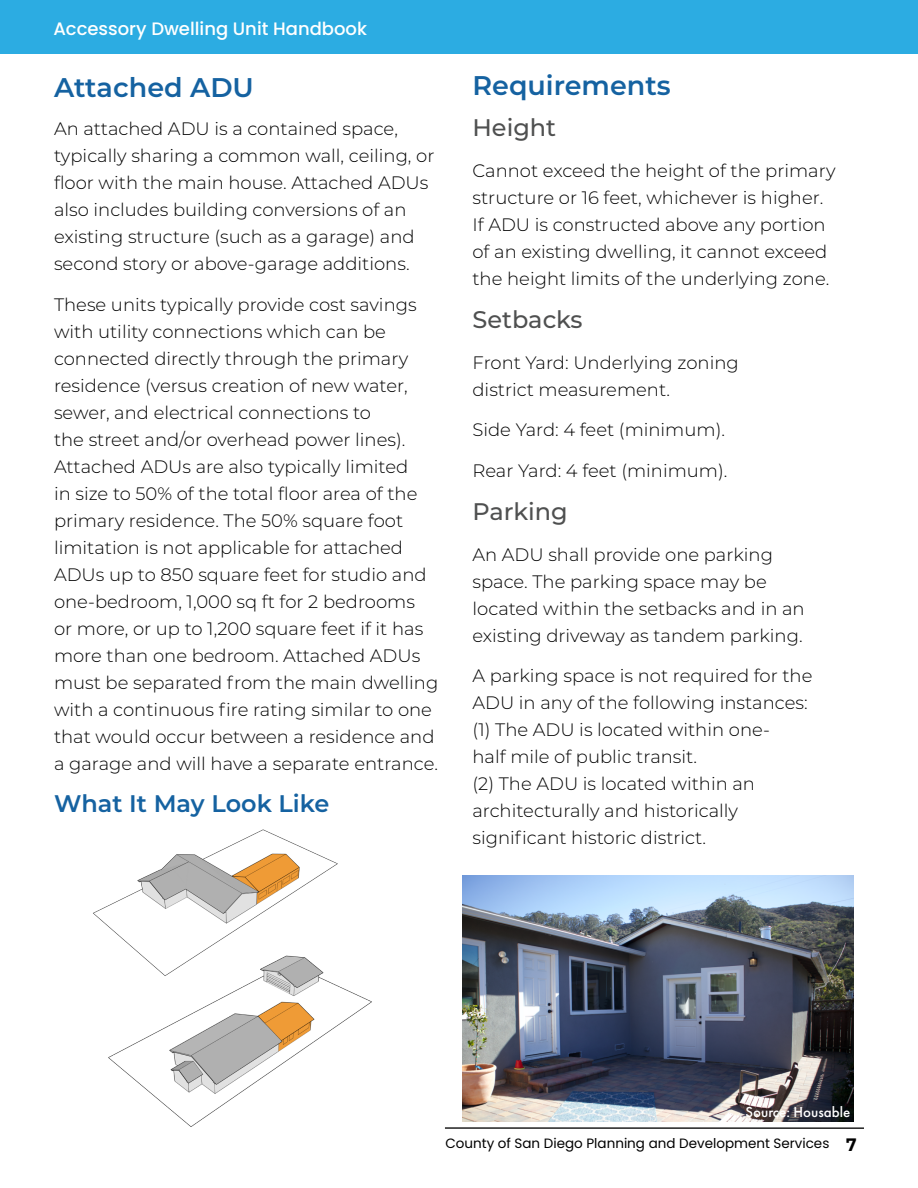
<style>
.page{position:relative;width:918px;height:1188px;background:#fff}
.page>*{position:absolute;margin:0;border:0;box-sizing:border-box;transform-origin:0 0}
.t1{font:600 27px "Montserrat";color:#1562a1}
.t2{font:500 24px "Montserrat";color:#4f5050}
.t3{font:600 24px "Montserrat";color:#1562a1}
.t4{font:300 18px/27px "Montserrat";color:#000}
.t5{font:500 18px "Poppins";color:#fff}
.t6{font:500 15px "Futura PT";color:#fff}
.t7{font:13.5px "Poppins";color:#000}
.s1{font-family:"Montserrat";font-weight:700;font-size:18px}
</style>
<div class="page">
<hr style="left:445px;top:1127px;width:419px;height:2px;background:#000">
<div style="left:0;top:0;width:918px;height:54px;background:#2cace2"></div>
<img style="left:462px;top:876px;width:392px;height:246px">
<img style="left:93px;top:829px;width:245px;height:91px">
<img style="left:100px;top:920px;width:272px;height:207px">
<p class="t5" style="left:53px;top:19px;width:315px">Accessory Dwelling Unit Handbook</p>
<h1 class="t1" style="left:54px;top:69px;width:201px">Attached ADU</h1>
<p class="t4" style="left:54px;top:115px;width:382px">An attached ADU is a contained space, typically sharing a common wall, ceiling, or floor with the main house. Attached ADUs also includes building conversions of an existing structure (such as a garage) and second story or above-garage additions.</p>
<p class="t4" style="left:54px;top:290px;width:386px">These units typically provide cost savings with utility connections which can be connected directly through the primary residence (versus creation of new water, sewer, and electrical connections to<br>the street and/or overhead power lines).<br>Attached ADUs are also typically limited<br>in size to 50% of the total floor area of the primary residence. The 50% square foot limitation is not applicable for attached ADUs up to 850 square feet for studio and one-bedroom, 1,000 sq ft for 2 bedrooms<br>or more, or up to 1,200 square feet if it has more than one bedroom. Attached ADUs must be separated from the main dwelling with a continuous fire rating similar to one that would occur between a residence and a garage and will have a separate entrance.</p>
<h2 class="t3" style="left:54px;top:787px;width:277px">What It May Look Like</h2>
<h1 class="t1" style="left:472px;top:67px;width:200px">Requirements</h1>
<h2 class="t2" style="left:472px;top:111px;width:85px">Height</h2>
<p class="t4" style="left:472px;top:156px;width:365px">Cannot exceed the height of the primary structure or 16 feet, whichever is higher.<br>If ADU is constructed above any portion of an existing dwelling, it cannot exceed the height limits of the underlying zone.</p>
<h2 class="t2" style="left:472px;top:303px;width:112px">Setbacks</h2>
<p class="t4" style="left:472px;top:348px;width:268px">Front Yard: Underlying zoning district measurement.</p>
<p class="t4" style="left:472px;top:416px;width:254px">Side Yard: 4 feet (minimum).</p>
<p class="t4" style="left:472px;top:456px;width:257px">Rear Yard: 4 feet (minimum).</p>
<h2 class="t2" style="left:472px;top:495px;width:97px">Parking</h2>
<p class="t4" style="left:472px;top:540px;width:334px">An ADU shall provide one parking space. The parking space may be located within the setbacks and in an existing driveway as tandem parking.</p>
<p class="t4" style="left:472px;top:662px;width:341px">A parking space is not required for the ADU in any of the following instances: (1) The ADU is located within one-<br>half mile of public transit.<br>(2) The ADU is located within an architecturally and historically significant historic district.</p>
<p class="t6" style="left:745px;top:1103px;width:106px">Source: Housable</p>
<p class="t7" style="left:445px;top:1136px;width:413px">County of San Diego Planning and Development Services <span class="s1">7</span></p>
</div>
